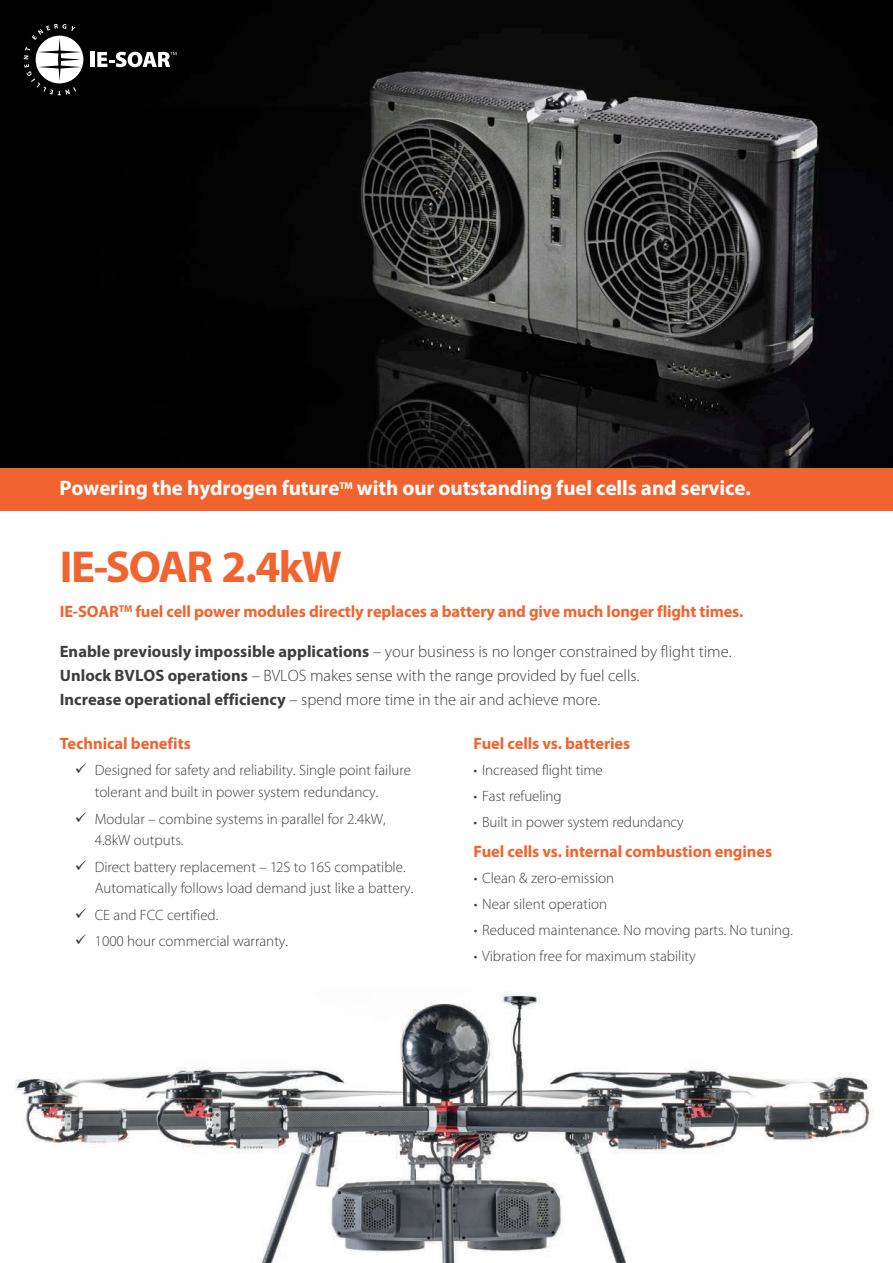
<style>
.page{position:relative;width:893px;height:1263px;background:#fff}
.page>*{position:absolute;margin:0;border:0;box-sizing:border-box;transform-origin:0 0}
.t1{font:700 45px "Myriad Pro";letter-spacing:-.03em;color:#f2642f}
.t2{font:700 21px "Myriad Pro";letter-spacing:-.005em;color:#fff}
.t3{font:300 16.5px/24px "Myriad Pro";color:#3e3e3f}
.t4{font:700 16.5px "Myriad Pro";letter-spacing:-.01em;color:#f2642f}
.t5{font:300 15px/21.9px "Myriad Pro";color:#3e3e3f}
.s1{font-weight:700}
</style>
<div class="page">
<img style="left:1px;top:0;width:892px;height:468px">
<img style="left:15px;top:992px;width:859px;height:271px">
<div style="left:0;top:468px;width:893px;height:42px;background:#f2642f"></div>
<hr style="left:91px;top:52px;width:4px;height:15px;background:#fff">
<svg style="left:97px;top:52px;width:80px;height:15px"></svg>
<svg style="left:24px;top:24px;width:59px;height:71px"></svg>
<h2 class="t2" style="left:60px;top:475px;width:693px">Powering the hydrogen future<sup>TM</sup> with our outstanding fuel cells and service.</h2>
<h1 class="t1" style="left:60px;top:538px;width:284px">IE-SOAR 2.4kW</h1>
<p class="t4" style="left:60px;top:601px;width:685px">IE-SOAR<sup>TM</sup> fuel cell power modules directly replaces a battery and give much longer flight times.</p>
<p class="t3" style="left:60px;top:640px;width:673px"><span class="s1">Enable previously impossible applications</span> – your business is no longer constrained by flight time.<br><span class="s1">Unlock BVLOS operations</span> – BVLOS makes sense with the range provided by fuel cells.<br><span class="s1">Increase operational efficiency</span> – spend more time in the air and achieve more.</p>
<p class="t4" style="left:60px;top:734px;width:133px">Technical benefits</p>
<p class="t5" style="left:95px;top:760px;width:318px;text-indent:-20px">✓ Designed for safety and reliability. Single point failure tolerant and built in power system redundancy.</p>
<p class="t5" style="left:95px;top:808px;width:293px;text-indent:-20px">✓ Modular – combine systems in parallel for 2.4kW,<br>4.8kW outputs.</p>
<p class="t5" style="left:95px;top:856px;width:320px;text-indent:-20px">✓ Direct battery replacement – 12S to 16S compatible.<br>Automatically follows load demand just like a battery.</p>
<p class="t5" style="left:75px;top:904px;width:145px">✓ CE and FCC certified.</p>
<p class="t5" style="left:75px;top:930px;width:215px">✓ 1000 hour commercial warranty.</p>
<p class="t4" style="left:474px;top:734px;width:158px">Fuel cells vs. batteries</p>
<p class="t5" style="left:474px;top:759px;width:131px">• Increased flight time</p>
<p class="t5" style="left:474px;top:785px;width:89px">• Fast refueling</p>
<p class="t5" style="left:474px;top:812px;width:212px">• Built in power system redundancy</p>
<p class="t4" style="left:474px;top:842px;width:300px">Fuel cells vs. internal combustion engines</p>
<p class="t5" style="left:474px;top:867px;width:142px">• Clean &amp; zero-emission</p>
<p class="t5" style="left:474px;top:893px;width:135px">• Near silent operation</p>
<p class="t5" style="left:474px;top:919px;width:321px">• Reduced maintenance. No moving parts. No tuning.</p>
<p class="t5" style="left:474px;top:945px;width:224px">• Vibration free for maximum stability</p>
</div>
